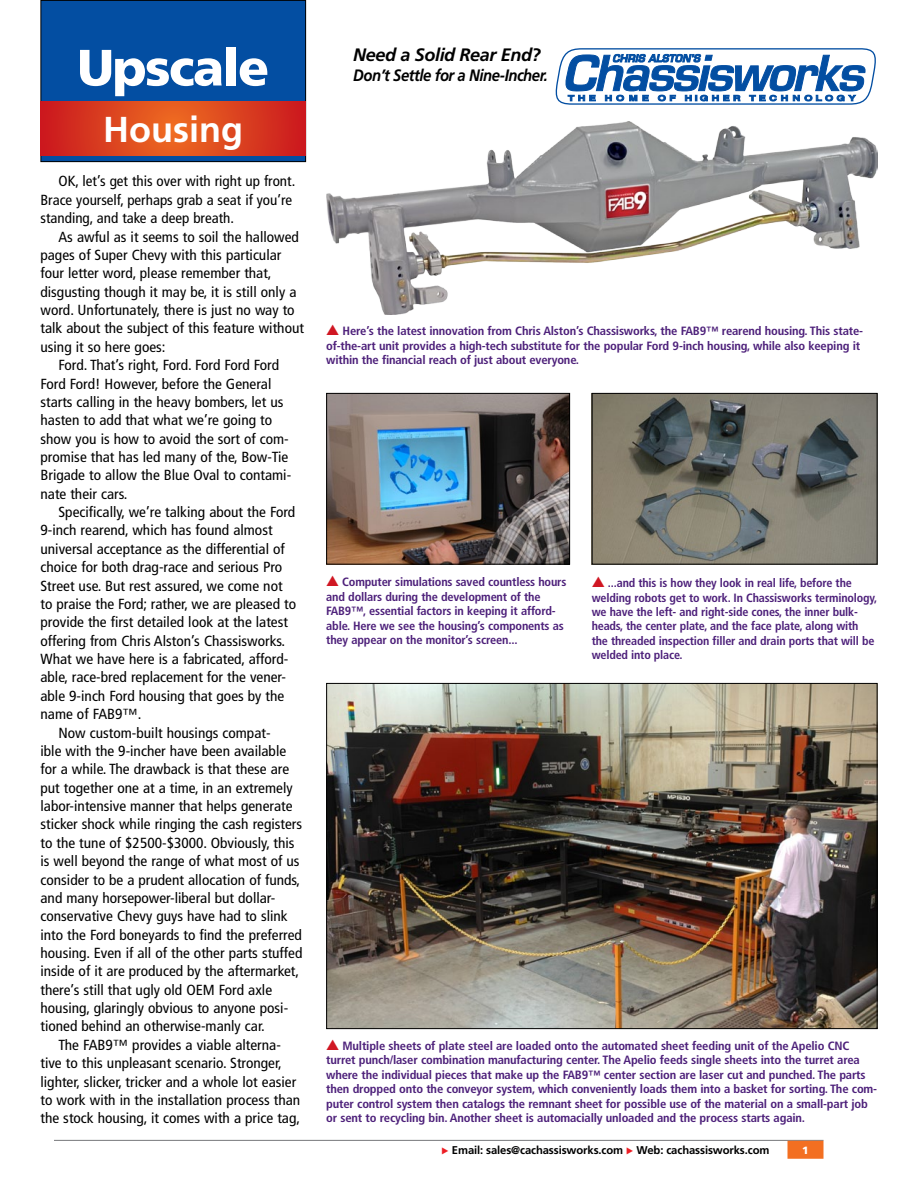
<style>
.page{position:relative;width:918px;height:1188px;background:#fff}
.page>*{position:absolute;margin:0;border:0;box-sizing:border-box;transform-origin:0 0}
.t1{font:900 51px "Frutiger LT Std";letter-spacing:-.03em;color:#fff}
.t2{font:700 36px "Frutiger LT Std";color:#fff}
.t3{font:italic 700 18px "Frutiger LT Std";letter-spacing:-.02em;color:#000}
.t4{font:italic 700 16.5px "Frutiger LT Std";letter-spacing:-.03em;color:#000;scale:.9 1}
.t5{font:condensed 14.7px "Frutiger LT Std";color:#000;scale:1.05 1}
.t6{font:condensed 14.7px/18.3px "Frutiger LT Std";color:#000}
.t7{font:700 condensed 12px/14.4px "Frutiger LT Std";letter-spacing:-.015em;color:#4d207a;scale:1.05 1}
.t8{font:700 condensed 12px/14.4px "Frutiger LT Std";letter-spacing:-.015em;color:#4d207a}
.t9{font:700 11.25px "Frutiger LT Std";letter-spacing:-.01em;color:#000}
.t10{font:900 10.5px "Frutiger LT Std";color:#fff}
.s1{font-family:"European Pi Three";font-weight:400;font-size:9px;color:#ed1e25}
</style>
<div class="page">
<hr style="left:54px;top:1140px;width:770px;height:1px;background:#77787b">
<div style="left:788px;top:1142px;width:35px;height:16px;background:#f36f21"></div>
<div style="left:788px;top:1141px;width:35px;height:18px;border:2px solid #f36f21"></div>
<svg style="left:555px;top:48px;width:321px;height:57px"></svg>
<div style="left:41px;top:0;width:265px;height:162px;background:#034ea2"></div>
<div style="left:40px;top:0;width:266px;height:162px;border:1px solid #000"></div>
<svg style="left:40px;top:101px;width:266px;height:54px;background:#da401f"></svg>
<img style="left:326px;top:122px;width:552px;height:192px">
<img style="left:328px;top:395px;width:240px;height:168px">
<div style="left:326px;top:393px;width:244px;height:172px;border:1px solid #000"></div>
<img style="left:594px;top:395px;width:282px;height:168px">
<div style="left:592px;top:393px;width:286px;height:172px;border:1px solid #000"></div>
<img style="left:328px;top:685px;width:548px;height:342px">
<h1 class="t1" style="left:77px;top:37px;width:194px">Upscale</h1>
<h2 class="t2" style="left:103px;top:108px;width:141px">Housing</h2>
<p class="t6" style="left:40px;top:172px;width:256px;text-indent:18px">OK, let’s get this over with right up front.<br>Brace yourself, perhaps grab a seat if you’re standing, and take a deep breath.</p>
<p class="t5" style="left:58px;top:228px;width:231px">As awful as it seems to soil the hallowed</p>
<p class="t5" style="left:41px;top:246px;width:231px">pages of Super Chevy with this particular</p>
<p class="t5" style="left:41px;top:265px;width:222px">four letter word, please remember that,</p>
<p class="t5" style="left:41px;top:283px;width:245px">disgusting though it may be, it is still only a</p>
<p class="t5" style="left:41px;top:301px;width:244px">word. Unfortunately, there is just no way to</p>
<p class="t5" style="left:41px;top:320px;width:252px">talk about the subject of this feature without</p>
<p class="t5" style="left:41px;top:338px;width:121px">using it so here goes:</p>
<p class="t5" style="left:58px;top:357px;width:212px">Ford. That’s right, Ford. Ford Ford Ford</p>
<p class="t5" style="left:41px;top:375px;width:221px">Ford Ford! However, before the General</p>
<p class="t5" style="left:41px;top:393px;width:233px">starts calling in the heavy bombers, let us</p>
<p class="t5" style="left:41px;top:412px;width:222px">hasten to add that what we’re going to</p>
<p class="t5" style="left:41px;top:430px;width:238px">show you is how to avoid the sort of com-</p>
<p class="t5" style="left:41px;top:448px;width:238px">promise that has led many of the, Bow-Tie</p>
<p class="t5" style="left:41px;top:467px;width:240px">Brigade to allow the Blue Oval to contami-</p>
<p class="t5" style="left:41px;top:485px;width:84px">nate their cars.</p>
<p class="t5" style="left:58px;top:503px;width:227px">Specifically, we’re talking about the Ford</p>
<p class="t5" style="left:41px;top:522px;width:223px">9-inch rearend, which has found almost</p>
<p class="t5" style="left:41px;top:540px;width:234px">universal acceptance as the differential of</p>
<p class="t5" style="left:41px;top:559px;width:232px">choice for both drag-race and serious Pro</p>
<p class="t5" style="left:41px;top:577px;width:232px">Street use. But rest assured, we come not</p>
<p class="t5" style="left:41px;top:595px;width:245px">to praise the Ford; rather, we are pleased to</p>
<p class="t5" style="left:41px;top:614px;width:237px">provide the first detailed look at the latest</p>
<p class="t5" style="left:41px;top:632px;width:235px">offering from Chris Alston’s Chassisworks.</p>
<p class="t5" style="left:41px;top:650px;width:238px">What we have here is a fabricated, afford-</p>
<p class="t5" style="left:41px;top:669px;width:235px">able, race-bred replacement for the vener-</p>
<p class="t5" style="left:41px;top:687px;width:234px">able 9-inch Ford housing that goes by the</p>
<p class="t5" style="left:41px;top:706px;width:98px">name of FAB9™.</p>
<p class="t5" style="left:58px;top:724px;width:203px">Now custom-built housings compat-</p>
<p class="t5" style="left:41px;top:742px;width:236px">ible with the 9-incher have been available</p>
<p class="t5" style="left:41px;top:761px;width:238px">for a while. The drawback is that these are</p>
<p class="t5" style="left:41px;top:779px;width:242px">put together one at a time, in an extremely</p>
<p class="t5" style="left:41px;top:797px;width:242px">labor-intensive manner that helps generate</p>
<p class="t5" style="left:41px;top:816px;width:251px">sticker shock while ringing the cash registers</p>
<p class="t5" style="left:41px;top:834px;width:244px">to the tune of $2500-$3000. Obviously, this</p>
<p class="t5" style="left:41px;top:852px;width:248px">is well beyond the range of what most of us</p>
<p class="t5" style="left:41px;top:871px;width:249px">consider to be a prudent allocation of funds,</p>
<p class="t5" style="left:41px;top:889px;width:225px">and many horsepower-liberal but dollar-</p>
<p class="t5" style="left:41px;top:908px;width:237px">conservative Chevy guys have had to slink</p>
<p class="t5" style="left:41px;top:926px;width:251px">into the Ford boneyards to find the preferred</p>
<p class="t5" style="left:41px;top:944px;width:251px">housing. Even if all of the other parts stuffed</p>
<p class="t5" style="left:41px;top:963px;width:248px">inside of it are produced by the aftermarket,</p>
<p class="t5" style="left:41px;top:981px;width:222px">there’s still that ugly old OEM Ford axle</p>
<p class="t5" style="left:41px;top:999px;width:237px">housing, glaringly obvious to anyone posi-</p>
<p class="t5" style="left:41px;top:1018px;width:215px">tioned behind an otherwise-manly car.</p>
<p class="t5" style="left:58px;top:1036px;width:213px">The FAB9™ provides a viable alterna-</p>
<p class="t5" style="left:41px;top:1055px;width:231px">tive to this unpleasant scenario. Stronger,</p>
<p class="t5" style="left:41px;top:1073px;width:245px">lighter, slicker, tricker and a whole lot easier</p>
<p class="t5" style="left:41px;top:1091px;width:249px">to work with in the installation process than</p>
<p class="t5" style="left:41px;top:1110px;width:249px">the stock housing, it comes with a price tag,</p>
<p class="t3" style="left:353px;top:44px;width:189px">Need a Solid Rear End?</p>
<p class="t4" style="left:353px;top:65px;width:218px">Don’t Settle for a Nine-Incher.</p>
<p class="t7" style="left:326px;top:324px;width:513px;text-indent:16px">Here’s the latest innovation from Chris Alston’s Chassisworks, the FAB9™ rearend housing. This state&shy;of-the-art unit provides a high-tech substitute for the popular Ford 9-inch housing, while also keeping it within the financial reach of just about everyone.</p>
<p class="t8" style="left:326px;top:575px;width:242px;text-indent:16px">Computer simulations saved countless hours and dollars during the development of the FAB9™, essential factors in keeping it afford&shy;able. Here we see the housing’s components as they appear on the monitor’s screen...</p>
<p class="t8" style="left:592px;top:576px;width:287px;text-indent:16px">...and this is how they look in real life, before the welding robots get to work. In Chassisworks terminology, we have the left- and right-side cones, the inner bulk&shy;heads, the center plate, and the face plate, along with the threaded inspection filler and drain ports that will be welded into place.</p>
<p class="t7" style="left:326px;top:1039px;width:526px;text-indent:16px">Multiple sheets of plate steel are loaded onto the automated sheet feeding unit of the Apelio CNC turret punch/laser combination manufacturing center. The Apelio feeds single sheets into the turret area where the individual pieces that make up the FAB9™ center section are laser cut and punched. The parts then dropped onto the conveyor system, which conveniently loads them into a basket for sorting. The com&shy;puter control system then catalogs the remnant sheet for possible use of the material on a small-part job or sent to recycling bin. Another sheet is automacially unloaded and the process starts again.</p>
<p class="t9" style="left:442px;top:1144px;width:329px"><span class="s1">E</span> Email: sales@cachassisworks.com <span class="s1">E</span> Web: cachassisworks.com</p>
<p class="t10" style="left:802px;top:1144px;width:8px">1</p>
</div>
